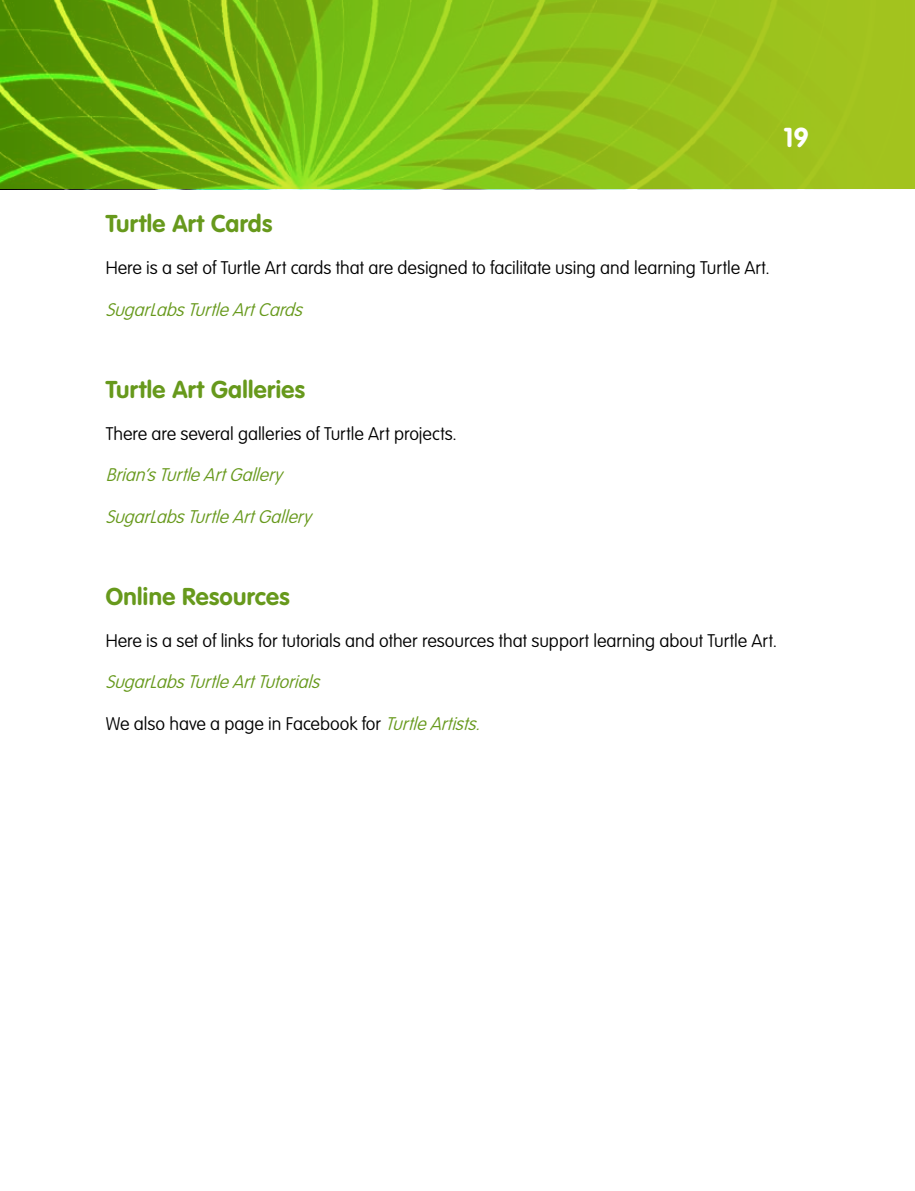
<style>
.page{position:relative;width:915px;height:1191px;background:#fff}
.page>*{position:absolute;margin:0;border:0;box-sizing:border-box;transform-origin:0 0}
.t1{font:700 27px "VAG Rounded Std";color:#fff}
.t2{font:700 24px "VAG Rounded Std";letter-spacing:.015em;color:#67991c}
.t3{font:100 18px "VAG Rounded Std";color:#000}
.t4{font:italic 100 18px "VAG Rounded Std";color:#67991c}
.s1{font-style:italic;color:#67991c}
</style>
<div class="page">
<img style="left:0;top:0;width:914px;height:189px">
<h1 class="t1" style="left:783px;top:121px;width:27px">19</h1>
<h2 class="t2" style="left:106px;top:210px;width:168px">Turtle Art Cards</h2>
<p class="t3" style="left:106px;top:257px;width:665px">Here is a set of Turtle Art cards that are designed to facilitate using and learning Turtle Art.</p>
<p class="t4" style="left:106px;top:299px;width:203px">SugarLabsTurtleArtCards</p>
<h2 class="t2" style="left:106px;top:375px;width:201px">Turtle Art Galleries</h2>
<p class="t3" style="left:106px;top:423px;width:352px">There are several galleries of Turtle Art projects.</p>
<p class="t4" style="left:106px;top:464px;width:183px">Brian’sTurtleArtGallery</p>
<p class="t4" style="left:106px;top:506px;width:212px">SugarLabsTurtleArtGallery</p>
<h2 class="t2" style="left:106px;top:582px;width:185px">Online Resources</h2>
<p class="t3" style="left:106px;top:630px;width:672px">Here is a set of links for tutorials and other resources that support learning about Turtle Art.</p>
<p class="t4" style="left:106px;top:671px;width:220px">SugarLabsTurtleArtTutorials</p>
<p class="t3" style="left:106px;top:713px;width:381px">We also have a page in Facebook for <span class="s1">TurtleArtists.</span></p>
</div>
